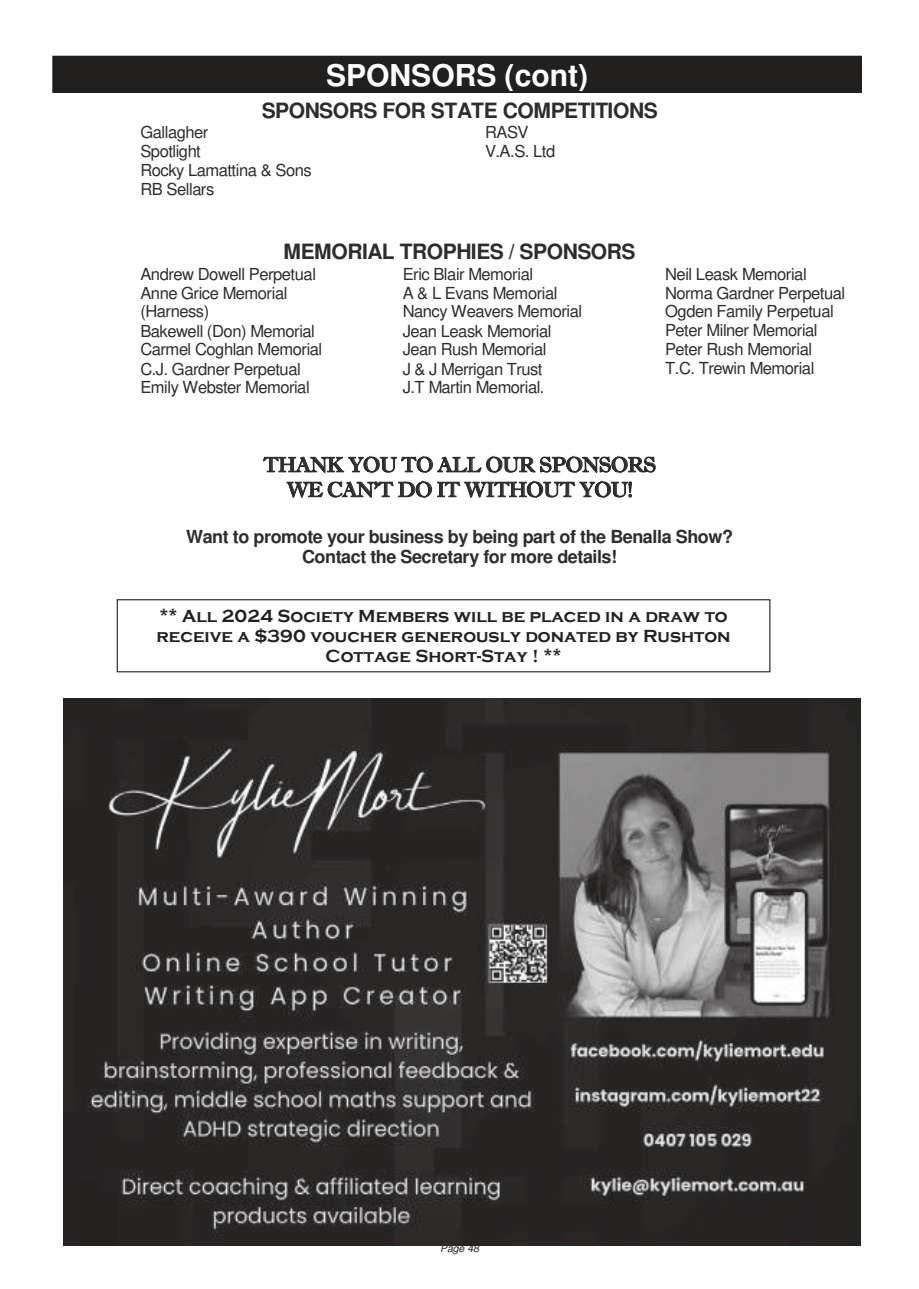
<style>
.page{position:relative;width:919px;height:1289px;background:#fff}
.page>*{position:absolute;margin:0;border:0;box-sizing:border-box;transform-origin:0 0}
.t1{font:700 30px "Arial";color:#fff}
.t2{font:700 21px "Arial";letter-spacing:-.025em;color:#2f2c2c}
.t3{font:21px/24.9px "Imprint MT Shadow";letter-spacing:-.025em;color:#2f2c2c;text-align:center}
.t4{font:700 18px/20px "Copperplate Gothic";color:#221f1f;text-align:center}
.t5{font:700 18px/20.7px "Arial";letter-spacing:-.025em;color:#2f2c2c;text-align:center}
.t6{font:16.5px/18.9px "Arial";letter-spacing:-.03em;color:#2f2c2c}
.t7{font:italic 10.5px "Arial";letter-spacing:-.005em;color:#221f1f}
</style>
<div class="page">
<div style="left:53px;top:56px;width:808px;height:36px;background:#221f1f"></div>
<div style="left:52px;top:56px;width:809px;height:37px;border:1px solid #221f1f"></div>
<div style="left:117px;top:599px;width:653px;height:73px;border:1px solid #221f1f"></div>
<img style="left:63px;top:698px;width:797px;height:547px">
<h1 class="t1" style="left:326px;top:63px;width:263px">SPONSORS (cont)</h1>
<p class="t2" style="left:262px;top:102px;width:397px">SPONSORS FOR STATE COMPETITIONS</p>
<p class="t6" style="left:140px;top:124px;width:173px">Gallagher<br>Spotlight<br>Rocky Lamattina &amp; Sons<br>RB Sellars</p>
<p class="t6" style="left:485px;top:124px;width:72px">RASV<br>V.A.S. Ltd</p>
<p class="t2" style="left:283px;top:243px;width:353px">MEMORIAL TROPHIES / SPONSORS</p>
<p class="t6" style="left:140px;top:266px;width:183px">Andrew Dowell Perpetual<br>Anne Grice Memorial (Harness)<br>Bakewell (Don) Memorial<br>Carmel Coghlan Memorial<br>C.J. Gardner Perpetual<br>Emily Webster Memorial</p>
<p class="t6" style="left:402px;top:265px;width:181px">Eric Blair Memorial<br>A &amp; L Evans Memorial<br>Nancy Weavers Memorial<br>Jean Leask Memorial<br>Jean Rush Memorial<br>J &amp; J Merrigan Trust<br>J.T Martin Memorial.</p>
<p class="t6" style="left:665px;top:265px;width:181px">Neil Leask Memorial<br>Norma Gardner Perpetual<br>Ogden Family Perpetual<br>Peter Milner Memorial<br>Peter Rush Memorial<br>T.C. Trewin Memorial</p>
<p class="t3" style="left:263px;top:452px;width:394px">THANK YOU TO ALL OUR SPONSORS<br>WE CAN’T DO IT WITHOUT YOU!</p>
<p class="t5" style="left:186px;top:527px;width:548px">Want to promote your business by being part of the Benalla Show?<br>Contact the Secretary for more details!</p>
<p class="t4" style="left:156px;top:605px;width:575px">** All 2024 Society Members will be placed in a draw to receive a $390 voucher generously donated by Rushton<br>Cottage Short-Stay ! **</p>
<p class="t7" style="left:440px;top:1243px;width:40px">Page 48</p>
</div>
